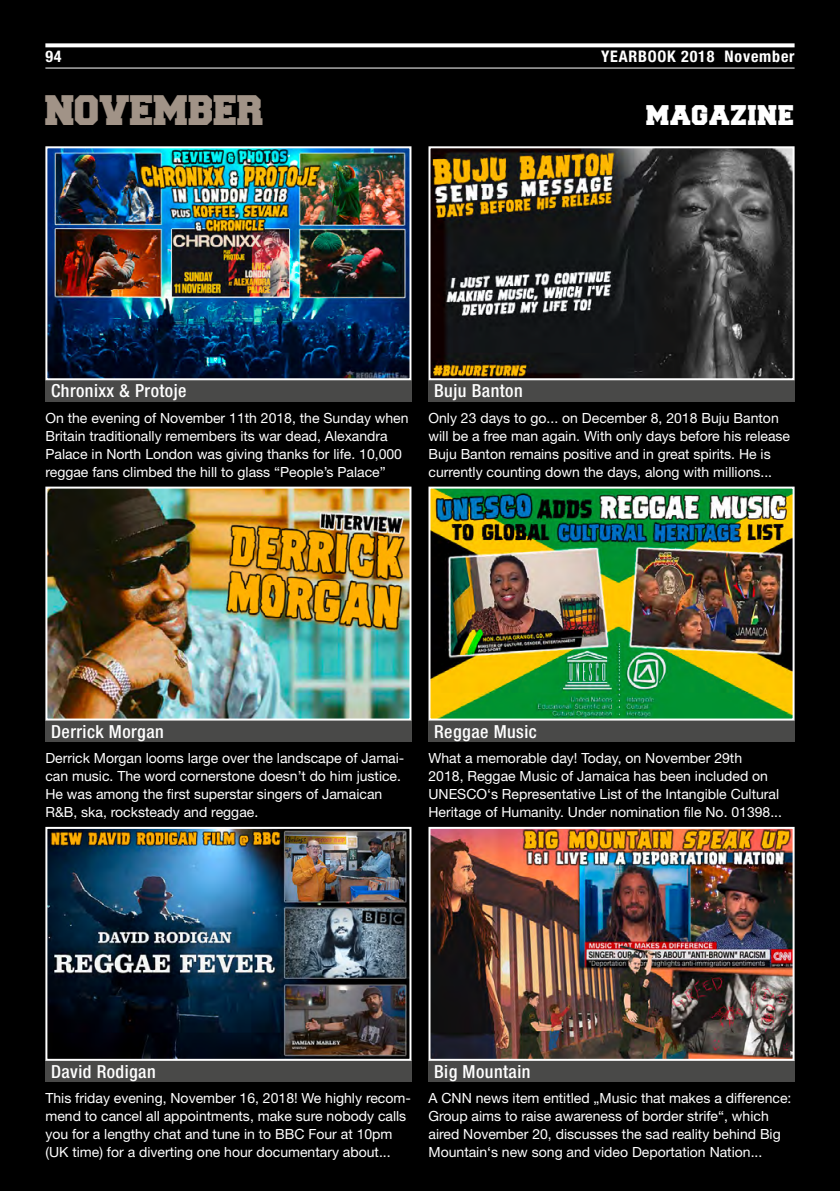
<style>
.page{position:relative;width:840px;height:1191px;background:#fff}
.page>*{position:absolute;margin:0;border:0;box-sizing:border-box;transform-origin:0 0}
._00_monat_2017{font:36px "Freshman";letter-spacing:-.01em;color:#a19387}
._00_rubrik_2017{font:24px "Freshman";letter-spacing:.025em;color:#fff}
._05_bildunterschrift{font:500 condensed 18px "Helvetica Neue LT Pro";letter-spacing:.025em;color:#fff}
._00_seitenzahl_2017{font:700 condensed 16px "Helvetica Neue LT Pro";letter-spacing:.05em;color:#fff}
._03_newstext_2017{font:14px/18px "Helvetica Neue LT Pro";color:#fff}
</style>
<div class="page">
<div style="left:0;top:0;width:839px;height:1191px;background:#000"></div>
<svg style="left:45px;top:43px;width:749px;height:4px;background:#e7e7e7"></svg>
<hr style="left:45px;top:68px;width:749px;height:1px;background:#fff">
<div style="left:45px;top:380px;width:366px;height:21px;background:#494948"></div>
<div style="left:428px;top:380px;width:366px;height:21px;background:#494948"></div>
<div style="left:45px;top:1060px;width:366px;height:22px;background:#494948"></div>
<div style="left:428px;top:1060px;width:366px;height:22px;background:#494948"></div>
<div style="left:45px;top:720px;width:366px;height:22px;background:#494948"></div>
<div style="left:428px;top:720px;width:366px;height:22px;background:#494948"></div>
<img style="left:48px;top:149px;width:360px;height:228px">
<div style="left:45px;top:146px;width:366px;height:234px;border:2px solid #fff"></div>
<img style="left:431px;top:149px;width:360px;height:228px">
<div style="left:428px;top:146px;width:366px;height:234px;border:2px solid #fff"></div>
<img style="left:48px;top:489px;width:360px;height:228px">
<div style="left:45px;top:486px;width:366px;height:234px;border:2px solid #fff"></div>
<img style="left:431px;top:489px;width:360px;height:228px">
<div style="left:428px;top:486px;width:366px;height:234px;border:2px solid #fff"></div>
<img style="left:48px;top:830px;width:360px;height:227px">
<div style="left:45px;top:827px;width:366px;height:233px;border:2px solid #fff"></div>
<img style="left:431px;top:830px;width:360px;height:227px">
<div style="left:428px;top:827px;width:366px;height:233px;border:2px solid #fff"></div>
<p class="_00_seitenzahl_2017" style="left:45px;top:48px;width:18px">94</p>
<p class="_00_seitenzahl_2017" style="left:600px;top:48px;width:195px">YEARBOOK 2018 November</p>
<p class="_00_monat_2017" style="left:45px;top:94px;width:221px">NOVEMBER</p>
<p class="_05_bildunterschrift" style="left:51px;top:380px;width:137px">Chronixx &amp; Protoje</p>
<p class="_05_bildunterschrift" style="left:434px;top:380px;width:90px">Buju Banton</p>
<p class="_00_rubrik_2017" style="left:646px;top:105px;width:149px">MAGAZINE</p>
<p class="_03_newstext_2017" style="left:45px;top:408px;width:364px">On the evening of November 11th 2018, the Sunday when Britain traditionally remembers its war dead, Alexandra Palace in North London was giving thanks for life. 10,000 reggae fans climbed the hill to glass “People’s Palace”</p>
<p class="_03_newstext_2017" style="left:428px;top:408px;width:363px">Only 23 days to go... on December 8, 2018 Buju Banton will be a free man again. With only days before his release Buju Banton remains positive and in great spirits. He is currently counting down the days, along with millions...</p>
<p class="_05_bildunterschrift" style="left:51px;top:720px;width:114px">Derrick Morgan</p>
<p class="_05_bildunterschrift" style="left:434px;top:720px;width:104px">Reggae Music</p>
<p class="_03_newstext_2017" style="left:45px;top:748px;width:360px">Derrick Morgan looms large over the landscape of Jamai&shy;can music. The word cornerstone doesn’t do him justice.<br>He was among the first superstar singers of Jamaican R&amp;B, ska, rocksteady and reggae.</p>
<p class="_03_newstext_2017" style="left:428px;top:748px;width:355px">What a memorable day! Today, on November 29th<br>2018, Reggae Music of Jamaica has been included on UNESCO‘s Representative List of the Intangible Cultural Heritage of Humanity. Under nomination file No. 01398...</p>
<p class="_05_bildunterschrift" style="left:51px;top:1060px;width:106px">David Rodigan</p>
<p class="_05_bildunterschrift" style="left:434px;top:1060px;width:98px">Big Mountain</p>
<p class="_03_newstext_2017" style="left:45px;top:1089px;width:367px">This friday evening, November 16, 2018! We highly recom&shy;mend to cancel all appointments, make sure nobody calls you for a lengthy chat and tune in to BBC Four at 10pm (UK time) for a diverting one hour documentary about...</p>
<p class="_03_newstext_2017" style="left:428px;top:1089px;width:364px">A CNN news item entitled „Music that makes a difference:<br>Group aims to raise awareness of border strife“, which aired November 20, discusses the sad reality behind Big Mountain‘s new song and video Deportation Nation...</p>
</div>
